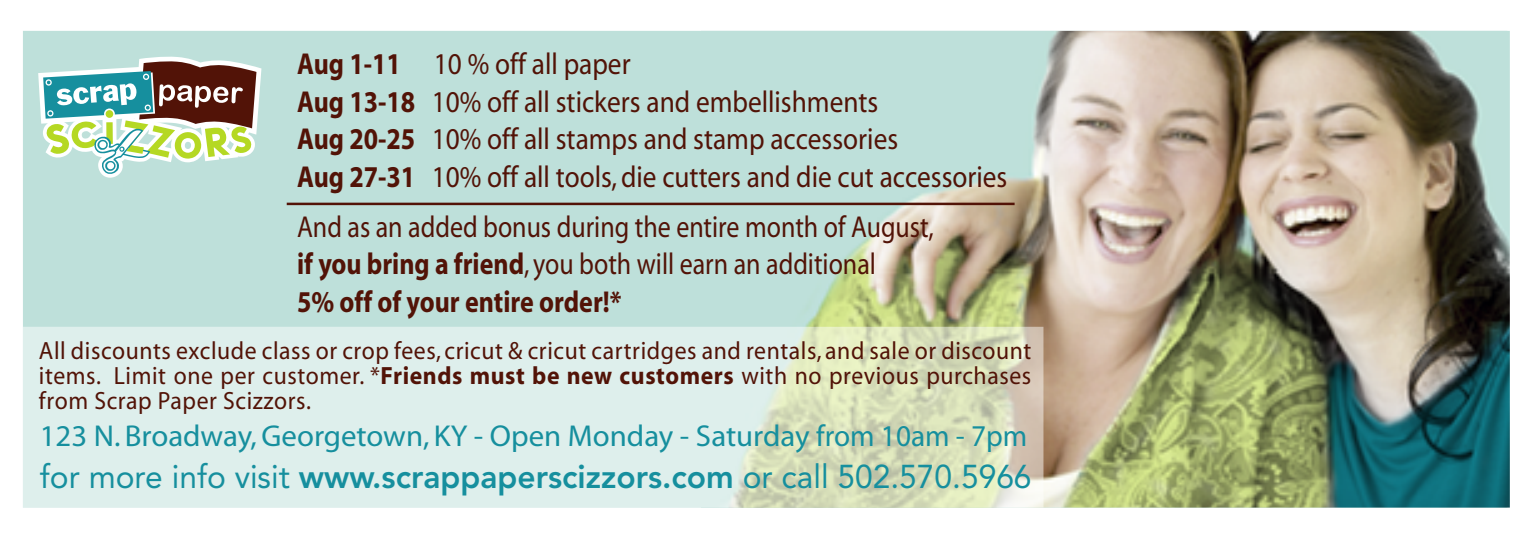
<style>
.page{position:relative;width:1530px;height:540px;background:#fff}
.page>*{position:absolute;margin:0;border:0;box-sizing:border-box;transform-origin:0 0}
.t1{font:32.75px "Avenir";color:#168f9e}
.t2{font:30.25px/37.5px "Myriad";color:#521307;scale:.9 1}
.t3{font:30.25px/37.5px "Myriad";color:#521307;scale:.86 1}
.t4{font:30.25px "Myriad";color:#168f9e}
.t5{font:25px/25px "Myriad";letter-spacing:.025em;color:#521307;text-align:justify;scale:.95 1}
.s1{font-weight:700}
.s2{font-weight:800}
</style>
<div class="page">
<div style="left:23px;top:31px;width:1484px;height:477px;background:#bee0da"></div>
<img style="left:805px;top:31px;width:705px;height:477px">
<svg style="left:38px;top:56px;width:223px;height:122px"></svg>
<svg style="left:23px;top:327px;width:1020px;height:181px;fill:#deefec"></svg>
<svg style="left:286px;top:201px;width:731px;height:5px"></svg>
<p class="t2" style="left:297px;top:47px;width:791px"><span class="s1">Aug 1-11</span> 10 % off all paper<br><span class="s1">Aug 13-18</span> 10% off all stickers and embellishments<br><span class="s1">Aug 20-25</span> 10% off all stamps and stamp accessories<br><span class="s1">Aug 27-31</span> 10% off all tools, die cutters and die cut accessories</p>
<p class="t3" style="left:297px;top:209px;width:742px">And as an added bonus during the entire month of August, <span class="s1">if you bring a friend</span>, you both will earn an additional<br><span class="s1">5% off of your entire order!*</span></p>
<p class="t5" style="left:39px;top:340px;width:1046px">All discounts exclude class or crop fees, cricut &amp; cricut cartridges and rentals, and sale or discount items. Limit one per customer. *<span class="s1">Friends must be new customers</span> with no previous purchases from Scrap Paper Scizzors.</p>
<p class="t4" style="left:40px;top:421px;width:989px">123 N. Broadway, Georgetown, KY - Open Monday - Saturday from 10am - 7pm</p>
<h1 class="t1" style="left:40px;top:457px;width:993px">for more info visit <span class="s2">www.scrappaperscizzors.com</span> or call 502.570.5966</h1>
</div>
